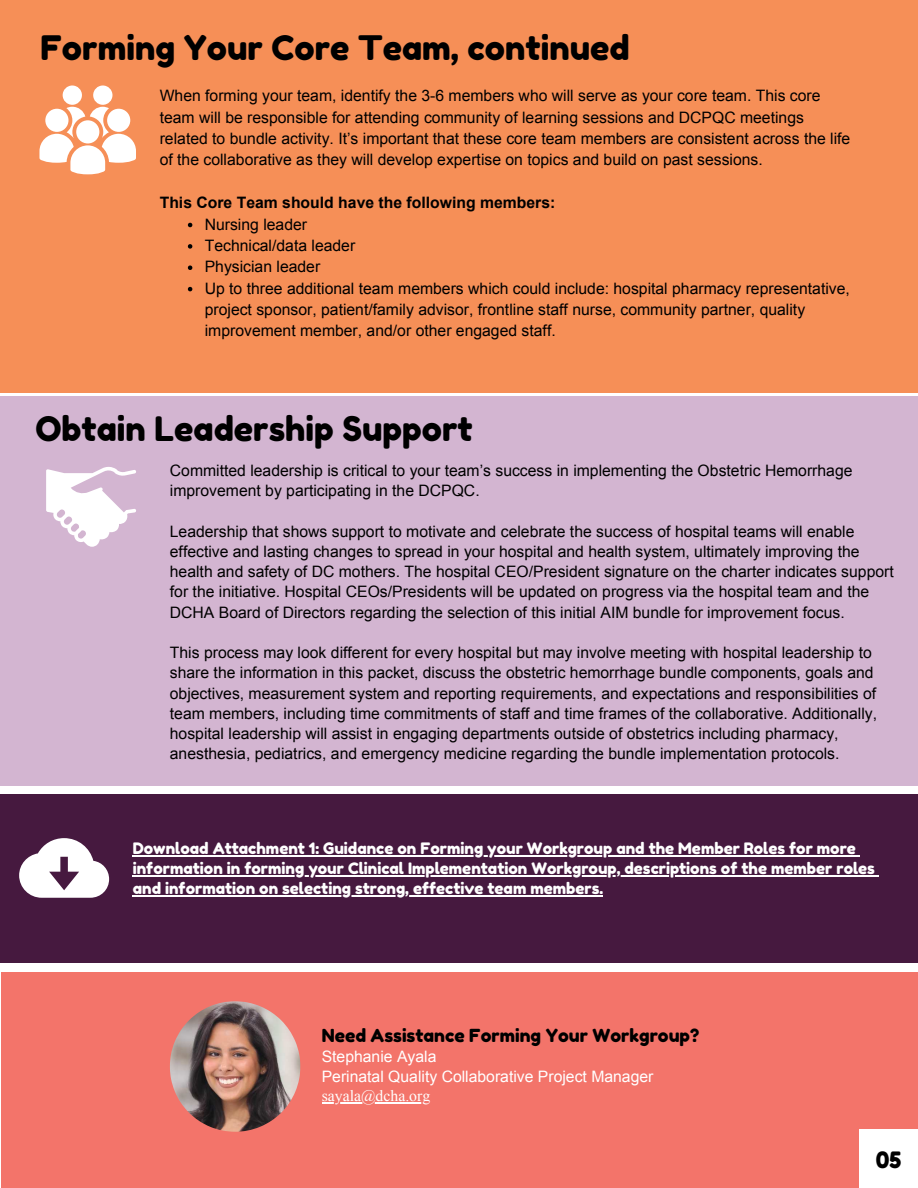
<style>
.page{position:relative;width:918px;height:1188px;background:#fff}
.page>*{position:absolute;margin:0;border:0;box-sizing:border-box;transform-origin:0 0}
.t1{font:33.75px "Fredoka One";color:#000}
.t2{font:22.5px "Fredoka One";color:#000}
.t3{font:18px "Fredoka One";color:#000}
.t4{font:15.75px/20.2px "Arial";color:#000}
.t5{font:15.75px/20.2px "Fredoka One";color:#fff}
.t6{font:15.75px/20.2px "Arial";color:#fff}
.t7{font:700 15.75px "Arial";color:#000}
.t8{font:15.75px "Times New Roman";color:#fff}
</style>
<div class="page">
<div style="left:1px;top:972px;width:917px;height:216px;background:#f3746a"></div>
<div style="left:0;top:0;width:918px;height:393px;background:#f68f57"></div>
<div style="left:0;top:396px;width:918px;height:389px;background:#d3b5d1"></div>
<div style="left:0;top:794px;width:918px;height:169px;background:#46193f"></div>
<div style="left:860px;top:1129px;width:58px;height:59px;background:#fff"></div>
<svg style="left:188px;top:223px;width:4px;height:4px"></svg>
<svg style="left:188px;top:244px;width:4px;height:5px"></svg>
<svg style="left:188px;top:266px;width:4px;height:4px"></svg>
<svg style="left:188px;top:287px;width:4px;height:4px"></svg>
<svg style="left:39px;top:86px;width:97px;height:88px"></svg>
<hr style="left:322px;top:1102px;width:108px;height:2px;background:#fff">
<hr style="left:133px;top:855px;width:723px;height:1px;background:#fff">
<hr style="left:133px;top:875px;width:742px;height:1px;background:#fff">
<hr style="left:133px;top:895px;width:470px;height:2px;background:#fff">
<svg style="left:19px;top:838px;width:90px;height:60px"></svg>
<img style="left:170px;top:1001px;width:130px;height:131px">
<svg style="left:46px;top:467px;width:90px;height:80px"></svg>
<h1 class="t1" style="left:40px;top:27px;width:591px">Forming Your Core Team, continued</h1>
<p class="t4" style="left:160px;top:85px;width:692px;line-height:21.3px">When forming your team, identify the 3-6 members who will serve as your core team. This core team will be responsible for attending community of learning sessions and DCPQC meetings related to bundle activity. It’s important that these core team members are consistent across the life of the collaborative as they will develop expertise on topics and build on past sessions.</p>
<p class="t7" style="left:160px;top:192px;width:397px">This Core Team should have the following members:</p>
<p class="t4" style="left:205px;top:213px;width:647px;line-height:21.3px">Nursing leader<br>Technical/data leader<br>Physician leader<br>Up to three additional team members which could include: hospital pharmacy representative, project sponsor, patient/family advisor, frontline staff nurse, community partner, quality improvement member, and/or other engaged staff.</p>
<h1 class="t1" style="left:35px;top:408px;width:439px">Obtain Leadership Support</h1>
<p class="t4" style="left:170px;top:460px;width:684px">Committed leadership is critical to your team’s success in implementing the Obstetric Hemorrhage improvement by participating in the DCPQC.</p>
<p class="t4" style="left:170px;top:521px;width:725px">Leadership that shows support to motivate and celebrate the success of hospital teams will enable effective and lasting changes to spread in your hospital and health system, ultimately improving the health and safety of DC mothers. The hospital CEO/President signature on the charter indicates support for the initiative. Hospital CEOs/Presidents will be updated on progress via the hospital team and the DCHA Board of Directors regarding the selection of this initial AIM bundle for improvement focus.</p>
<p class="t4" style="left:170px;top:643px;width:709px">This process may look different for every hospital but may involve meeting with hospital leadership to share the information in this packet, discuss the obstetric hemorrhage bundle components, goals and objectives, measurement system and reporting requirements, and expectations and responsibilities of team members, including time commitments of staff and time frames of the collaborative. Additionally, hospital leadership will assist in engaging departments outside of obstetrics including pharmacy, anesthesia, pediatrics, and emergency medicine regarding the bundle implementation protocols.</p>
<p class="t5" style="left:133px;top:838px;width:744px">Download Attachment 1: Guidance on Forming your Workgroup and the Member Roles for more information in forming your Clinical Implementation Workgroup, descriptions of the member roles and information on selecting strong, effective team members.</p>
<p class="t3" style="left:322px;top:1024px;width:379px">Need Assistance Forming Your Workgroup?</p>
<p class="t6" style="left:322px;top:1047px;width:333px">Stephanie Ayala<br>Perinatal Quality Collaborative Project Manager</p>
<p class="t8" style="left:322px;top:1086px;width:110px">sayala@dcha.org</p>
<h2 class="t2" style="left:876px;top:1146px;width:27px">05</h2>
</div>
